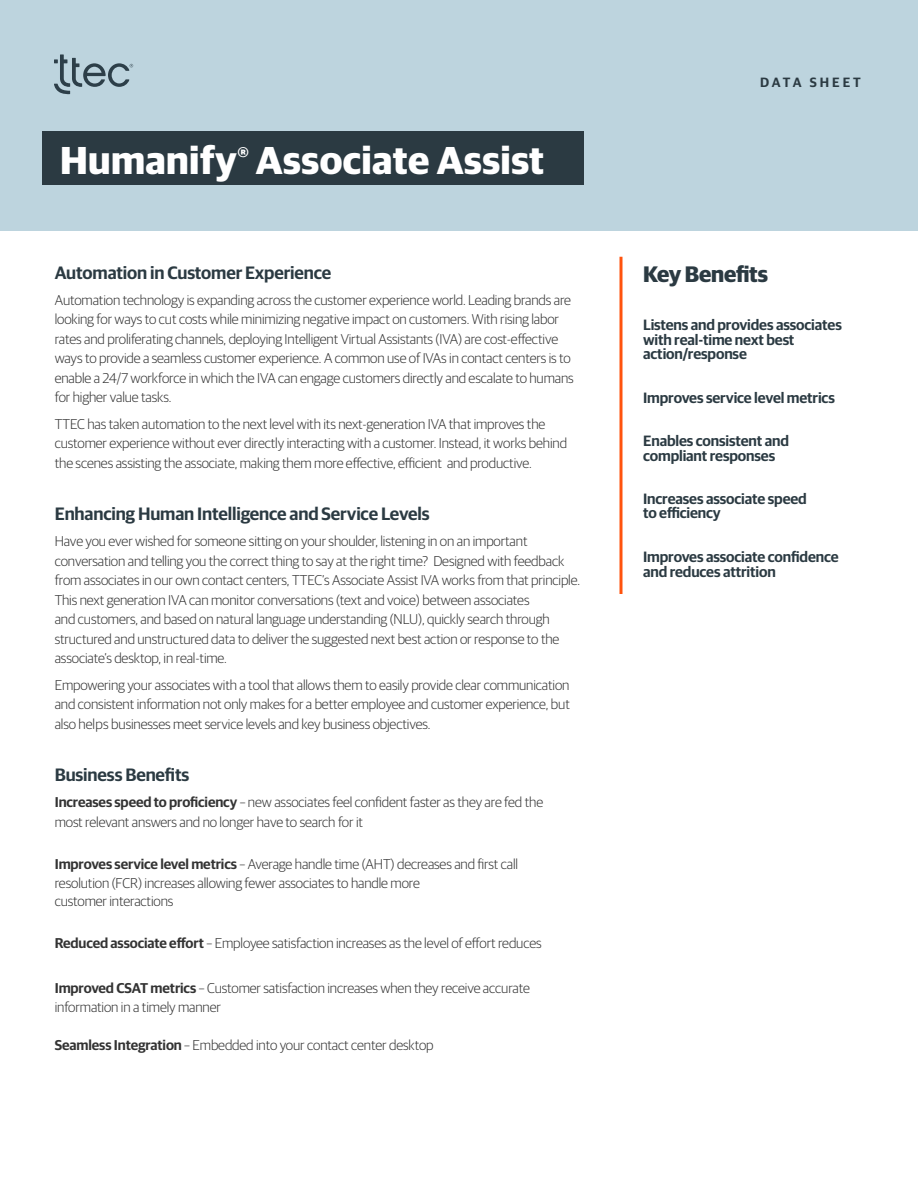
<style>
.page{position:relative;width:918px;height:1188px;background:#fff}
.page>*{position:absolute;margin:0;border:0;box-sizing:border-box;transform-origin:0 0}
.Title__H2{font:700 39px "Guardian Sans";letter-spacing:.01em;color:#fff}
.Paragraph_Style_1{font:700 22.5px "Guardian Sans";letter-spacing:-.01em;color:#2b3a42}
.Paragraph_Style_1-2{font:600 18px "Guardian Sans";letter-spacing:-.01em;color:#2b3a42}
.Paragraph_Style_1-3{font:600 15px/15px "Guardian Sans";letter-spacing:-.01em;color:#2b3a42}
.Dark__H3{font:300 14.25px/19.5px "Guardian Sans";letter-spacing:-.01em;color:#333}
.t1{font:600 13.5px "Guardian Sans";letter-spacing:.22em;color:#2b3a42}
.s1{font-weight:600}
</style>
<div class="page">
<div style="left:0;top:0;width:918px;height:230px;background:#bdd4de"></div>
<div style="left:42px;top:132px;width:541px;height:53px;background:#2b3a42"></div>
<hr style="left:620px;top:257px;width:2px;height:337px;background:#ff530d">
<svg style="left:54px;top:54px;width:79px;height:40px"></svg>
<p class="Title__H2" style="left:60px;top:131px;width:485px">Humanify<sup>®</sup> Associate Assist</p>
<p class="Paragraph_Style_1-2" style="left:55px;top:259px;width:278px">Automation in Customer Experience</p>
<p class="Dark__H3" style="left:55px;top:289px;width:521px">Automation technology is expanding across the customer experience world. Leading brands are looking for ways to cut costs while minimizing negative impact on customers. With rising labor rates and proliferating channels, deploying Intelligent Virtual Assistants (IVA) are cost-effective ways to provide a seamless customer experience. A common use of IVAs in contact centers is to enable a 24/7 workforce in which the IVA can engage customers directly and escalate to humans for higher value tasks.</p>
<p class="Dark__H3" style="left:55px;top:413px;width:514px">TTEC has taken automation to the next level with its next-generation IVA that improves the customer experience without ever directly interacting with a customer. Instead, it works behind the scenes assisting the associate, making them more effective, efficient and productive.</p>
<p class="Paragraph_Style_1-2" style="left:55px;top:501px;width:376px">Enhancing Human Intelligence and Service Levels</p>
<p class="Dark__H3" style="left:55px;top:531px;width:527px">Have you ever wished for someone sitting on your shoulder, listening in on an important conversation and telling you the correct thing to say at the right time? Designed with feedback from associates in our own contact centers, TTEC’s Associate Assist IVA works from that principle.<br>This next generation IVA can monitor conversations (text and voice) between associates<br>and customers, and based on natural language understanding (NLU), quickly search through structured and unstructured data to deliver the suggested next best action or response to the associate’s desktop, in real-time.</p>
<p class="Dark__H3" style="left:55px;top:674px;width:517px;text-align:justify">Empowering your associates with a tool that allows them to easily provide clear communication and consistent information not only makes for a better employee and customer experience, but also helps businesses meet service levels and key business objectives.</p>
<p class="Paragraph_Style_1-2" style="left:55px;top:762px;width:136px">Business Benefits</p>
<p class="Dark__H3" style="left:55px;top:792px;width:490px"><span class="s1">Increases speed to proficiency</span> – new associates feel confident faster as they are fed the most relevant answers and no longer have to search for it</p>
<p class="Dark__H3" style="left:55px;top:853px;width:465px"><span class="s1">Improves service level metrics</span> – Average handle time (AHT) decreases and first call resolution (FCR) increases allowing fewer associates to handle more</p>
<p class="Dark__H3" style="left:55px;top:890px;width:120px">customer interactions</p>
<p class="Dark__H3" style="left:55px;top:932px;width:489px"><span class="s1">Reduced associate effort</span> – Employee satisfaction increases as the level of effort reduces</p>
<p class="Dark__H3" style="left:55px;top:977px;width:477px"><span class="s1">Improved CSAT metrics</span> – Customer satisfaction increases when they receive accurate information in a timely manner</p>
<p class="Dark__H3" style="left:55px;top:1034px;width:380px"><span class="s1">Seamless Integration</span> – Embedded into your contact center desktop</p>
<p class="t1" style="left:760px;top:72px;width:102px">DATA SHEET</p>
<p class="Paragraph_Style_1" style="left:643px;top:257px;width:126px">Key Benefits</p>
<p class="Paragraph_Style_1-3" style="left:643px;top:316px;width:200px">Listens and provides associates with real-time next best</p>
<p class="Paragraph_Style_1-3" style="left:643px;top:345px;width:105px">action/response</p>
<p class="Paragraph_Style_1-3" style="left:643px;top:389px;width:194px">Improves service level metrics</p>
<p class="Paragraph_Style_1-3" style="left:643px;top:432px;width:147px">Enables consistent and</p>
<p class="Paragraph_Style_1-3" style="left:643px;top:447px;width:134px">compliant responses</p>
<p class="Paragraph_Style_1-3" style="left:643px;top:490px;width:165px">Increases associate speed</p>
<p class="Paragraph_Style_1-3" style="left:643px;top:504px;width:79px">to efficiency</p>
<p class="Paragraph_Style_1-3" style="left:643px;top:548px;width:197px">Improves associate confidence and reduces attrition</p>
</div>
